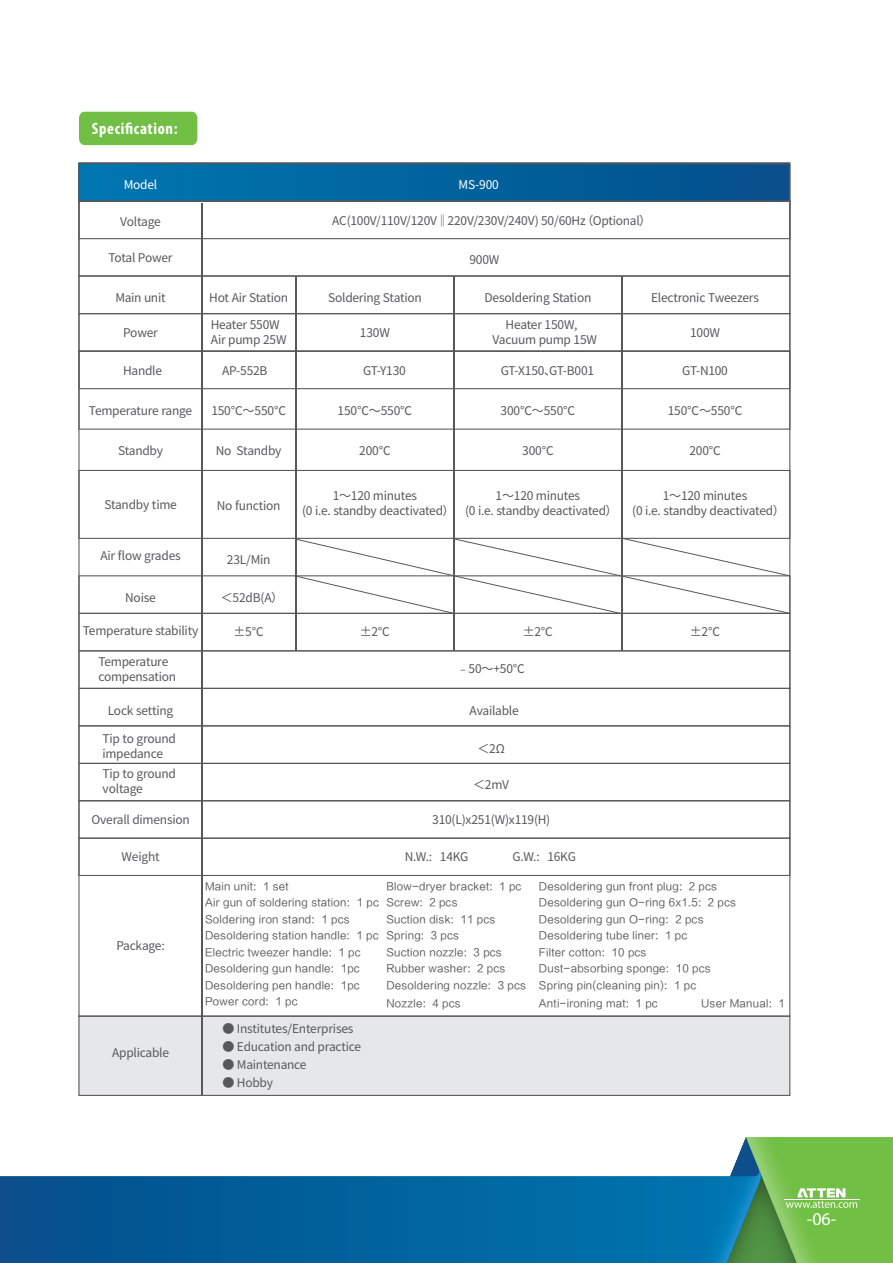
<style>
.page{position:relative;width:893px;height:1263px;background:#fff}
.page>*{position:absolute;margin:0;border:0;box-sizing:border-box;transform-origin:0 0}
.t1{font:18px "Myriad Pro";color:#fff}
.t2{font:700 condensed 16.5px "Myriad Pro";letter-spacing:.04em;color:#fff}
.t3{font:12px/15px "Source Han Sans CN";letter-spacing:-.02em;color:#57585a}
.t4{font:12px "Source Han Sans CN";letter-spacing:-.02em;color:#fff}
.t5{font:10.5px/16.5px "FZLTHJW GB1 0";letter-spacing:.025em;color:#57595a}
</style>
<div class="page">
<div style="left:79px;top:1016px;width:711px;height:79px;background:#e6e7e9"></div>
<div style="left:79px;top:112px;width:118px;height:33px;background:#71bf44"></div>
<svg style="left:0;top:1176px;width:648px;height:87px"></svg>
<svg style="left:648px;top:1137px;width:245px;height:126px"></svg>
<hr style="left:296px;top:276px;width:1px;height:375px;background:#57585a">
<hr style="left:453px;top:276px;width:1px;height:375px;background:#57585a">
<hr style="left:621px;top:276px;width:1px;height:375px;background:#57585a">
<div style="left:79px;top:164px;width:711px;height:37px;background:linear-gradient(to right,#0077b0,#044f8b)"></div>
<div style="left:78px;top:163px;width:712px;height:39px;border:1px solid #57585a"></div>
<div style="left:78px;top:201px;width:712px;height:38px;border:1px solid #57585a"></div>
<div style="left:78px;top:201px;width:712px;height:75px;border:1px solid #57585a"></div>
<div style="left:78px;top:276px;width:712px;height:38px;border:1px solid #57585a"></div>
<div style="left:78px;top:313px;width:712px;height:39px;border:1px solid #57585a"></div>
<div style="left:78px;top:351px;width:712px;height:38px;border:1px solid #57585a"></div>
<div style="left:78px;top:351px;width:712px;height:79px;border:1px solid #57585a"></div>
<div style="left:78px;top:470px;width:712px;height:69px;border:1px solid #57585a"></div>
<div style="left:78px;top:575px;width:712px;height:39px;border:1px solid #57585a"></div>
<div style="left:78px;top:650px;width:712px;height:39px;border:1px solid #57585a"></div>
<div style="left:78px;top:688px;width:712px;height:38px;border:1px solid #57585a"></div>
<div style="left:78px;top:725px;width:712px;height:39px;border:1px solid #57585a"></div>
<div style="left:78px;top:763px;width:712px;height:38px;border:1px solid #57585a"></div>
<hr style="left:202px;top:203px;width:1px;height:892px;background:#57585a">
<div style="left:78px;top:800px;width:712px;height:39px;border:1px solid #57585a"></div>
<div style="left:78px;top:1015px;width:712px;height:81px;border:1px solid #57585a"></div>
<svg style="left:294px;top:538px;width:496px;height:76px"></svg>
<h2 class="t2" style="left:92px;top:120px;width:87px">Specification:</h2>
<p class="t4" style="left:124px;top:178px;width:35px">Model</p>
<p class="t4" style="left:459px;top:178px;width:42px">MS-900</p>
<p class="t3" style="left:120px;top:215px;width:42px">Voltage</p>
<p class="t3" style="left:332px;top:213px;width:320px">AC(100V/110V/120V‖220V/230V/240V) 50/60Hz （Optional）</p>
<p class="t3" style="left:108px;top:251px;width:66px">Total Power</p>
<p class="t3" style="left:469px;top:252px;width:32px">900W</p>
<p class="t3" style="left:115px;top:290px;width:52px">Main unit</p>
<p class="t3" style="left:123px;top:325px;width:36px">Power</p>
<p class="t3" style="left:209px;top:290px;width:80px">Hot Air Station</p>
<p class="t3" style="left:328px;top:290px;width:95px">Soldering Station</p>
<p class="t3" style="left:484px;top:290px;width:108px">Desoldering Station</p>
<p class="t3" style="left:651px;top:290px;width:110px">Electronic Tweezers</p>
<p class="t3" style="left:211px;top:318px;width:77px">Heater 550W<br>Air pump 25W</p>
<p class="t3" style="left:492px;top:318px;width:106px;text-align:center">Heater 150W,<br>Vacuum pump 15W</p>
<p class="t3" style="left:360px;top:325px;width:32px">130W</p>
<p class="t3" style="left:690px;top:325px;width:32px">100W</p>
<p class="t3" style="left:123px;top:363px;width:40px">Handle</p>
<p class="t3" style="left:222px;top:363px;width:47px">AP-552B</p>
<p class="t3" style="left:363px;top:363px;width:44px">GT-Y130</p>
<p class="t3" style="left:501px;top:363px;width:95px">GT-X150、GT-B001</p>
<p class="t3" style="left:682px;top:363px;width:47px">GT-N100</p>
<p class="t3" style="left:89px;top:403px;width:105px">Temperature range</p>
<p class="t3" style="left:118px;top:443px;width:46px">Standby</p>
<p class="t3" style="left:104px;top:497px;width:74px">Standby time</p>
<p class="t3" style="left:100px;top:548px;width:82px">Air flow grades</p>
<p class="t3" style="left:125px;top:590px;width:32px">Noise</p>
<p class="t3" style="left:83px;top:623px;width:117px">Temperature stability</p>
<p class="t3" style="left:211px;top:403px;width:76px">150℃～550℃</p>
<p class="t3" style="left:216px;top:443px;width:67px">No Standby</p>
<p class="t3" style="left:338px;top:403px;width:76px">150℃～550℃</p>
<p class="t3" style="left:359px;top:443px;width:33px">200℃</p>
<p class="t3" style="left:302px;top:488px;width:154px;text-align:center">1～120 minutes<br>(0 i.e. standby deactivated）</p>
<p class="t3" style="left:501px;top:403px;width:76px">300℃～550℃</p>
<p class="t3" style="left:668px;top:403px;width:76px">150℃～550℃</p>
<p class="t3" style="left:522px;top:443px;width:33px">300℃</p>
<p class="t3" style="left:689px;top:443px;width:33px">200℃</p>
<p class="t3" style="left:217px;top:498px;width:65px">No function</p>
<p class="t3" style="left:465px;top:488px;width:154px;text-align:center">1～120 minutes<br>(0 i.e. standby deactivated）</p>
<p class="t3" style="left:632px;top:488px;width:154px;text-align:center">1～120 minutes<br>(0 i.e. standby deactivated）</p>
<p class="t3" style="left:227px;top:553px;width:45px">23L/Min</p>
<p class="t3" style="left:221px;top:590px;width:64px">＜52dB(A）</p>
<p class="t3" style="left:233px;top:624px;width:32px">±5℃</p>
<p class="t3" style="left:360px;top:624px;width:32px">±2℃</p>
<p class="t3" style="left:523px;top:624px;width:32px">±2℃</p>
<p class="t3" style="left:690px;top:624px;width:32px">±2℃</p>
<p class="t3" style="left:98px;top:654px;width:79px">Temperature compensation</p>
<p class="t3" style="left:457px;top:661px;width:69px">﹣50～+50℃</p>
<p class="t3" style="left:108px;top:703px;width:67px">Lock setting</p>
<p class="t3" style="left:470px;top:703px;width:51px">Available</p>
<p class="t3" style="left:103px;top:731px;width:75px">Tip to ground impedance</p>
<p class="t3" style="left:103px;top:767px;width:75px">Tip to ground voltage</p>
<p class="t3" style="left:91px;top:813px;width:100px">Overall dimension</p>
<p class="t3" style="left:122px;top:849px;width:40px">Weight</p>
<p class="t3" style="left:478px;top:741px;width:29px">＜2Ω</p>
<p class="t3" style="left:473px;top:777px;width:37px">＜2mV</p>
<p class="t3" style="left:432px;top:813px;width:120px">310(L)x251(W)x119(H)</p>
<p class="t3" style="left:405px;top:849px;width:65px">N.W.: 14KG</p>
<p class="t3" style="left:513px;top:849px;width:65px">G.W.: 16KG</p>
<p class="t3" style="left:116px;top:938px;width:50px">Package:</p>
<p class="t3" style="left:112px;top:1045px;width:58px">Applicable</p>
<p class="t5" style="left:205px;top:878px;width:85px">Main unit: 1 set</p>
<p class="t5" style="left:205px;top:895px;width:175px">Air gun of soldering station: 1 pc</p>
<p class="t5" style="left:205px;top:928px;width:175px">Desoldering station handle: 1 pc</p>
<p class="t5" style="left:205px;top:911px;width:146px">Soldering iron stand: 1 pcs</p>
<p class="t5" style="left:205px;top:944px;width:157px;text-align:justify">Electric tweezer handle: 1 pc Desoldering gun handle: 1pc Desoldering pen handle: 1pc</p>
<p class="t3" style="left:223px;top:1022px;width:133px">● Institutes/Enterprises</p>
<p class="t3" style="left:223px;top:1040px;width:140px">● Education and practice</p>
<p class="t3" style="left:223px;top:1058px;width:86px">● Maintenance</p>
<p class="t3" style="left:223px;top:1076px;width:52px">● Hobby</p>
<p class="t5" style="left:205px;top:994px;width:94px">Power cord: 1 pc</p>
<p class="t5" style="left:386px;top:878px;width:137px">Blow-dryer bracket: 1 pc<br>Screw: 2 pcs<br>Suction disk: 11 pcs<br>Spring: 3 pcs<br>Suction nozzle: 3 pcs<br>Rubber washer: 2 pcs</p>
<p class="t5" style="left:386px;top:976px;width:141px;line-height:18px">Desoldering nozzle: 3 pcs<br>Nozzle: 4 pcs</p>
<p class="t5" style="left:539px;top:878px;width:199px">Desoldering gun front plug: 2 pcs<br>Desoldering gun O-ring 6x1.5: 2 pcs<br>Desoldering gun O-ring: 2 pcs<br>Desoldering tube liner: 1 pc<br>Filter cotton: 10 pcs<br>Dust-absorbing sponge: 10 pcs<br>Spring pin(cleaning pin): 1 pc</p>
<p class="t5" style="left:539px;top:995px;width:120px">Anti-ironing mat: 1 pc</p>
<p class="t5" style="left:701px;top:995px;width:85px">User Manual: 1</p>
<h1 class="t1" style="left:807px;top:1209px;width:31px">-06-</h1>
</div>
